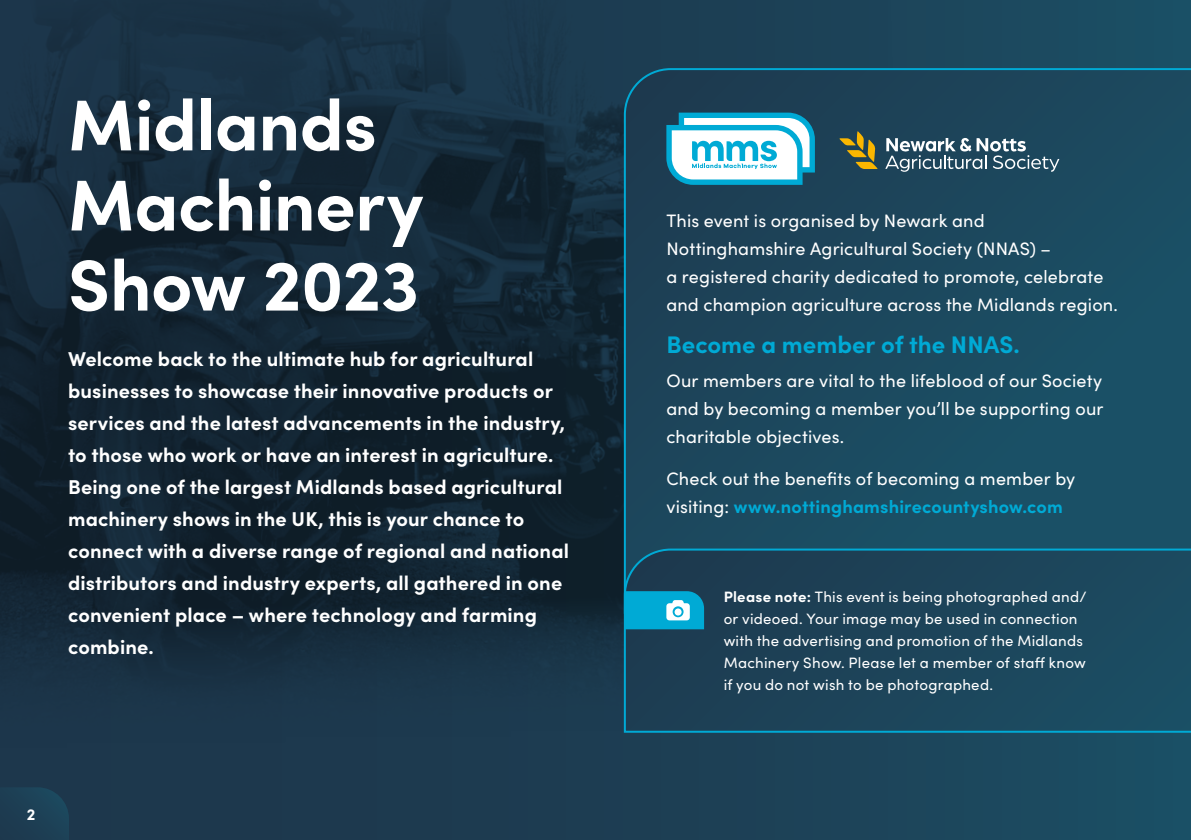
<style>
.page{position:relative;width:1191px;height:840px;background:#fff}
.page>*{position:absolute;margin:0;border:0;box-sizing:border-box;transform-origin:0 0}
.t1{font:700 72px/80px "Sofia Pro";letter-spacing:-.01em;color:#fff}
.t2{font:700 24px "Sofia Pro";color:#00aad5}
.t3{font:700 20px/32px "Sofia Pro";letter-spacing:.005em;color:#fff}
.t4{font:18px/28px "Sofia Pro";letter-spacing:.01em;color:#fff}
.t5{font:700 16px "Sofia Pro";color:#fff}
.t6{font:15px/22px "Sofia Pro";letter-spacing:.015em;color:#fff}
.s1{font-weight:700;color:#00aad5}
.s2{font-weight:700}
</style>
<div class="page">
<div style="left:0;top:0;width:1191px;height:839px;background:linear-gradient(to right,#1e3348,#1c4c61)"></div>
<img style="left:0;top:0;width:942px;height:756px">
<div style="left:0;top:786px;width:69px;height:53px;background:#1d3f54"></div>
<svg style="left:623px;top:67px;width:568px;height:480px;background:#1b495e"></svg>
<svg style="left:666px;top:112px;width:149px;height:73px"></svg>
<svg style="left:623px;top:547px;width:568px;height:186px;background:#1b465c"></svg>
<svg style="left:624px;top:591px;width:80px;height:38px;background:#1fb1d6"></svg>
<svg style="left:885px;top:138px;width:174px;height:34px"></svg>
<svg style="left:839px;top:131px;width:38px;height:38px"></svg>
<h1 class="t1" style="left:68px;top:79px;width:357px">Midlands<br>Machinery<br>Show 2023</h1>
<p class="t3" style="left:68px;top:341px;width:502px">Welcome back to the ultimate hub for agricultural businesses to showcase their innovative products or services and the latest advancements in the industry, to those who work or have an interest in agriculture.<br>Being one of the largest Midlands based agricultural machinery shows in the UK, this is your chance to connect with a diverse range of regional and national distributors and industry experts, all gathered in one convenient place – where technology and farming combine.</p>
<p class="t5" style="left:27px;top:801px;width:10px">2</p>
<p class="t4" style="left:666px;top:206px;width:453px">This event is organised by Newark and Nottinghamshire Agricultural Society (NNAS) –<br>a registered charity dedicated to promote, celebrate and champion agriculture across the Midlands region.</p>
<p class="t2" style="left:666px;top:326px;width:355px">Become a member of the NNAS.</p>
<p class="t4" style="left:666px;top:365px;width:438px;text-align:justify">Our members are vital to the lifeblood of our Society and by becoming a member you’ll be supporting our charitable objectives.</p>
<p class="t4" style="left:666px;top:464px;width:410px">Check out the benefits of becoming a member by visiting: <span class="s1">www.nottinghamshirecountyshow.com</span></p>
<p class="t6" style="left:723px;top:584px;width:364px"><span class="s2">Please note:</span> This event is being photographed and/ or videoed. Your image may be used in connection with the advertising and promotion of the Midlands Machinery Show. Please let a member of staff know if you do not wish to be photographed.</p>
</div>
